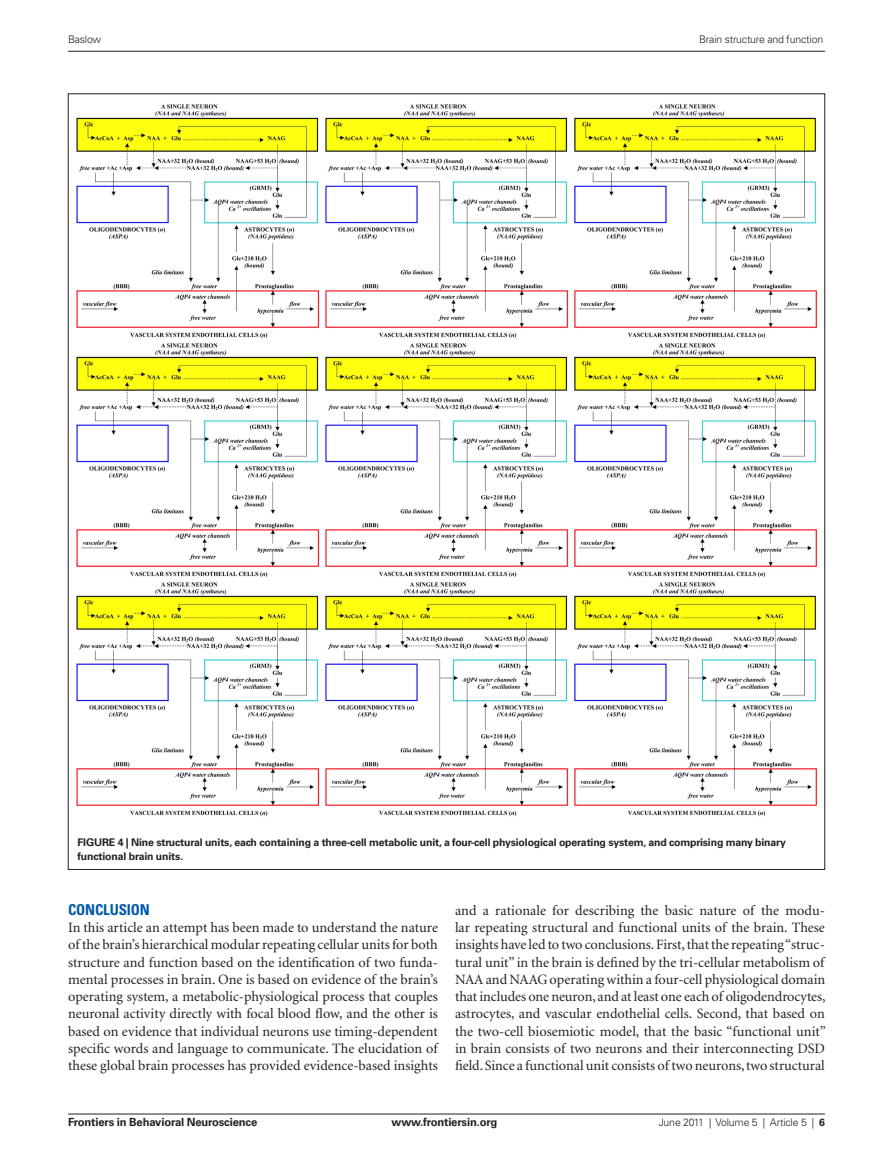
<style>
.page{position:relative;width:893px;height:1170px;background:#fff}
.page>*{position:absolute;margin:0;border:0;box-sizing:border-box;transform-origin:0 0}
.t1{font:700 condensed 15px "Univers";letter-spacing:-.01em;color:#015aaa}
.t2{font:14.25px/17.2px "Minion";letter-spacing:-.005em;color:#231f20;text-align:justify}
.t3{font:700 11.25px "Univers";letter-spacing:-.015em;color:#231f20}
.t4{font:700 10.5px/14.2px "Univers";letter-spacing:-.015em;color:#231f20}
.t5{font:300 10.5px "Univers";letter-spacing:-.015em;color:#231f20}
.s1{font-weight:700}
</style>
<div class="page">
<img style="left:77px;top:104px;width:739px;height:712px">
<hr style="left:68px;top:1113px;width:757px;height:1px;background:#231f20">
<hr style="left:68px;top:51px;width:757px;height:1px;background:#231f20">
<p class="t5" style="left:68px;top:33px;width:35px">Baslow</p>
<p class="t5" style="left:699px;top:33px;width:126px">Brain structure and function</p>
<p class="t4" style="left:78px;top:835px;width:710px">Figure 4 | Nine structural units, each containing a three-cell metabolic unit, a four-cell physiological operating system, and comprising many binary functional brain units.</p>
<p class="t1" style="left:68px;top:900px;width:83px">CONCLUSION</p>
<p class="t2" style="left:68px;top:919px;width:371px">In this article an attempt has been made to understand the nature of the brain’s hierarchical modular repeating cellular units for both structure and function based on the identification of two funda&shy;mental processes in brain. One is based on evidence of the brain’s operating system, a metabolic-physiological process that couples neuronal activity directly with focal blood flow, and the other is based on evidence that individual neurons use timing-dependent specific words and language to communicate. The elucidation of these global brain processes has provided evidence-based insights</p>
<p class="t2" style="left:455px;top:902px;width:372px">and a rationale for describing the basic nature of the modu&shy;lar repeating structural and functional units of the brain. These insights have led to two conclusions. First, that the repeating “struc&shy;tural unit” in the brain is defined by the tri-cellular metabolism of NAA and NAAG operating within a four-cell physiological domain that includes one neuron, and at least one each of oligodendrocytes, astrocytes, and vascular endothelial cells. Second, that based on the two-cell biosemiotic model, that the basic “functional unit” in brain consists of two neurons and their interconnecting DSD field. Since a functional unit consists of two neurons, two structural</p>
<p class="t3" style="left:68px;top:1115px;width:191px">Frontiers in Behavioral Neuroscience</p>
<p class="t3" style="left:392px;top:1115px;width:107px">www.frontiersin.org</p>
<p class="t5" style="left:659px;top:1115px;width:168px">June 2011 | Volume 5 | Article 5 | <span class="s1">6</span></p>
</div>
